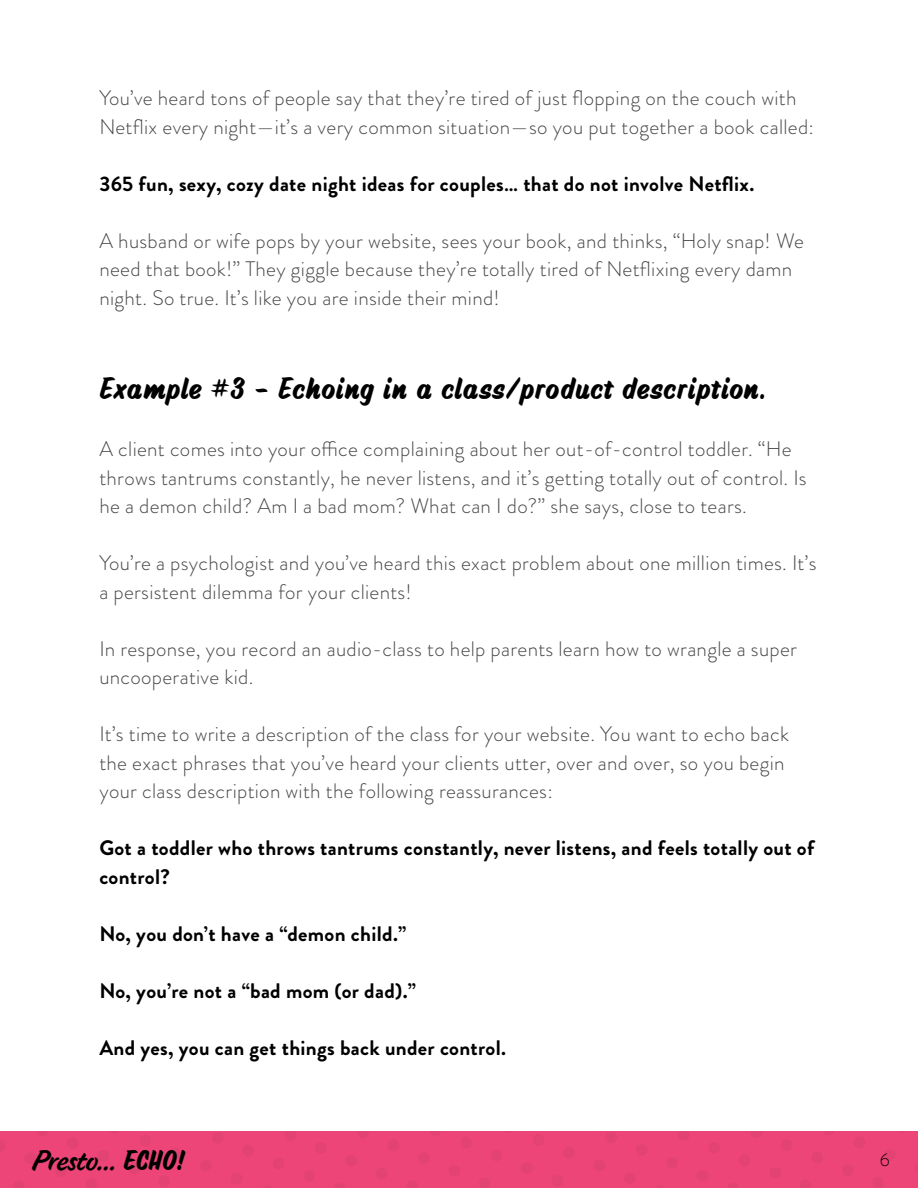
<style>
.page{position:relative;width:918px;height:1188px;background:#fff}
.page>*{position:absolute;margin:0;border:0;box-sizing:border-box;transform-origin:0 0}
.t1{font:30px "Suti";letter-spacing:.015em;color:#000}
.t2{font:300 27.45px "Tasty";letter-spacing:-.01em;color:#000}
.t3{font:300 21px/28.5px "Brandon Grotesque";letter-spacing:.015em;color:#464647}
.t4{font:700 21px/28.5px "Brandon Grotesque";letter-spacing:.015em;color:#000}
.t5{font:300 18px "Brandon Grotesque";color:#000}
.s1{font-family:"Suti";font-weight:400}
</style>
<div class="page">
<img style="left:0;top:1132px;width:918px;height:56px">
<p class="t3" style="left:99px;top:84px;width:716px">You’ve heard tons of people say that they’re tired of just flopping on the couch with<br>Netflix every night—it’s a very common situation—so you put together a book called:</p>
<p class="t4" style="left:99px;top:170px;width:656px">365 fun, sexy, cozy date night ideas for couples… that do not involve Netflix.</p>
<p class="t3" style="left:99px;top:227px;width:706px">A husband or wife pops by your website, sees your book, and thinks, “Holy snap! We need that book!” They giggle because they’re totally tired of Netflixing every damn night. So true. It’s like you are inside their mind!</p>
<h1 class="t1" style="left:99px;top:363px;width:668px">Example #3 - Echoing in a class/product description.</h1>
<p class="t3" style="left:99px;top:435px;width:709px">A client comes into your office complaining about her out-of-control toddler. “He throws tantrums constantly, he never listens, and it’s getting totally out of control. Is he a demon child? Am I a bad mom? What can I do?” she says, close to tears.</p>
<p class="t3" style="left:99px;top:549px;width:719px">You’re a psychologist and you’ve heard this exact problem about one million times. It’s a persistent dilemma for your clients!</p>
<p class="t3" style="left:99px;top:635px;width:699px">In response, you record an audio-class to help parents learn how to wrangle a super uncooperative kid.</p>
<p class="t3" style="left:99px;top:720px;width:691px">It’s time to write a description of the class for your website. You want to echo back the exact phrases that you’ve heard your clients utter, over and over, so you begin your class description with the following reassurances:</p>
<p class="t4" style="left:99px;top:834px;width:716px">Got a toddler who throws tantrums constantly, never listens, and feels totally out of control?</p>
<p class="t4" style="left:99px;top:920px;width:309px">No, you don’t have a “demon child.”</p>
<p class="t4" style="left:99px;top:977px;width:318px">No, you’re not a “bad mom (or dad).”</p>
<p class="t4" style="left:99px;top:1034px;width:408px">And yes, you can get things back under control.</p>
<h2 class="t2" style="left:31px;top:1144px;width:156px">Presto... <span class="s1">ECHO!</span></h2>
<p class="t5" style="left:880px;top:1147px;width:11px">6</p>
</div>
